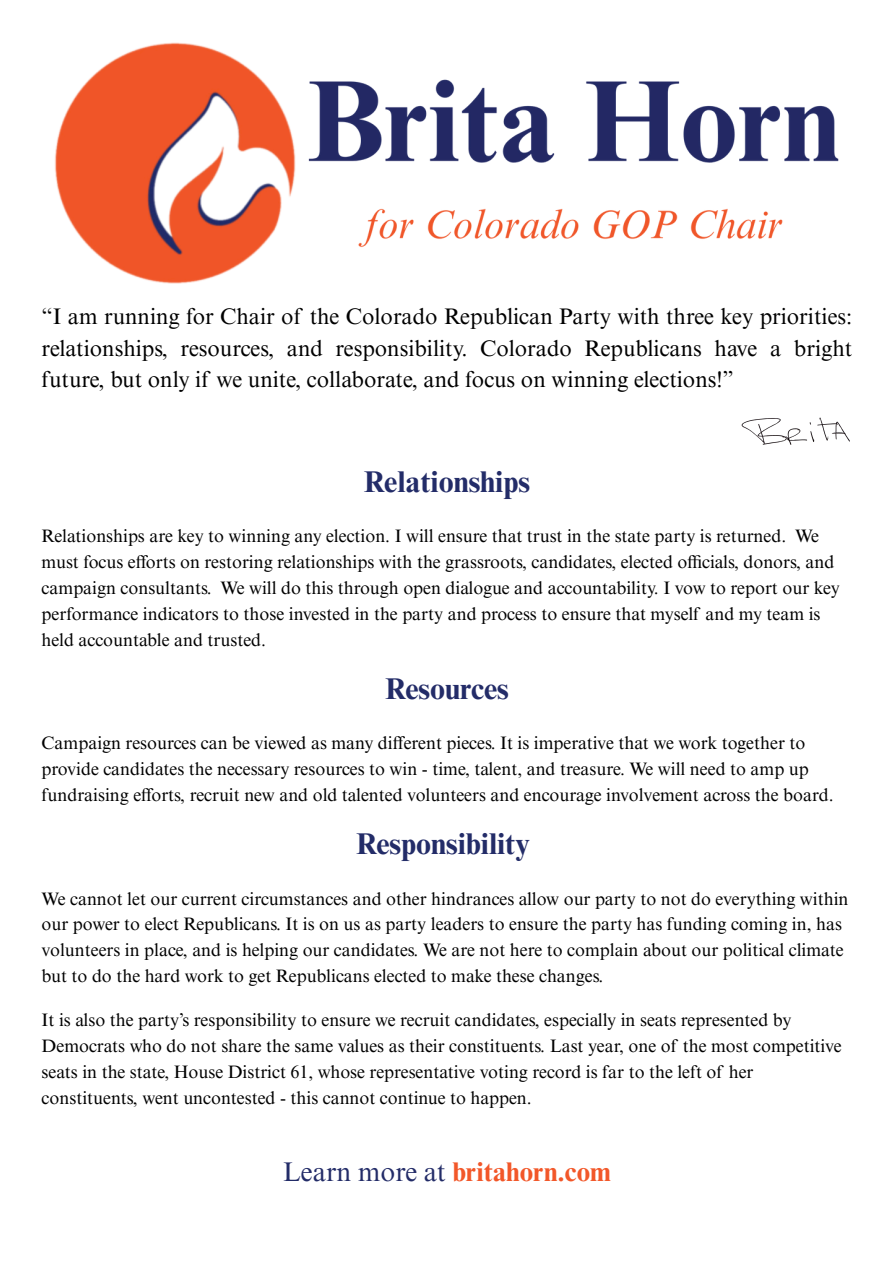
<style>
.page{position:relative;width:894px;height:1263px;background:#fff}
.page>*{position:absolute;margin:0;border:0;box-sizing:border-box;transform-origin:0 0}
.t1{font:700 30px "Times NRMT Pro";color:#232c68}
.t2{font:700 27px "Times NRMT Pro";color:#f25729}
.t3{font:22.5px/31.5px "Times NRMT Pro";color:#000;text-align:justify}
.t4{font:18px/25.8px "Times NRMT Pro";color:#000}
.s1{font-weight:400;color:#232c68}
</style>
<div class="page">
<img style="left:54px;top:42px;width:785px;height:242px">
<img style="left:741px;top:417px;width:109px;height:28px">
<h3 class="t3" style="left:42px;top:303px;width:811px">“I am running for Chair of the Colorado Republican Party with three key priorities: relationships, resources, and responsibility. Colorado Republicans have a bright future, but only if we unite, collaborate, and focus on winning elections!”</h3>
<h1 class="t1" style="left:364px;top:470px;width:167px">Relationships</h1>
<p class="t4" style="left:42px;top:525px;width:799px">Relationships are key to winning any election. I will ensure that trust in the state party is returned. We must focus efforts on restoring relationships with the grassroots, candidates, elected officials, donors, and campaign consultants. We will do this through open dialogue and accountability. I vow to report our key performance indicators to those invested in the party and process to ensure that myself and my team is held accountable and trusted.</p>
<h1 class="t1" style="left:385px;top:677px;width:125px">Resources</h1>
<p class="t4" style="left:42px;top:732px;width:793px">Campaign resources can be viewed as many different pieces. It is imperative that we work together to provide candidates the necessary resources to win - time, talent, and treasure. We will need to amp up fundraising efforts, recruit new and old talented volunteers and encourage involvement across the board.</p>
<h1 class="t1" style="left:356px;top:832px;width:175px">Responsibility</h1>
<p class="t4" style="left:42px;top:888px;width:808px">We cannot let our current circumstances and other hindrances allow our party to not do everything within our power to elect Republicans. It is on us as party leaders to ensure the party has funding coming in, has volunteers in place, and is helping our candidates. We are not here to complain about our political climate but to do the hard work to get Republicans elected to make these changes.</p>
<p class="t4" style="left:42px;top:1009px;width:801px">It is also the party’s responsibility to ensure we recruit candidates, especially in seats represented by Democrats who do not share the same values as their constituents. Last year, one of the most competitive seats in the state, House District 61, whose representative voting record is far to the left of her constituents, went uncontested - this cannot continue to happen.</p>
<p class="t2" style="left:283px;top:1162px;width:330px"><span class="s1">Learn more at</span> britahorn.com</p>
</div>
